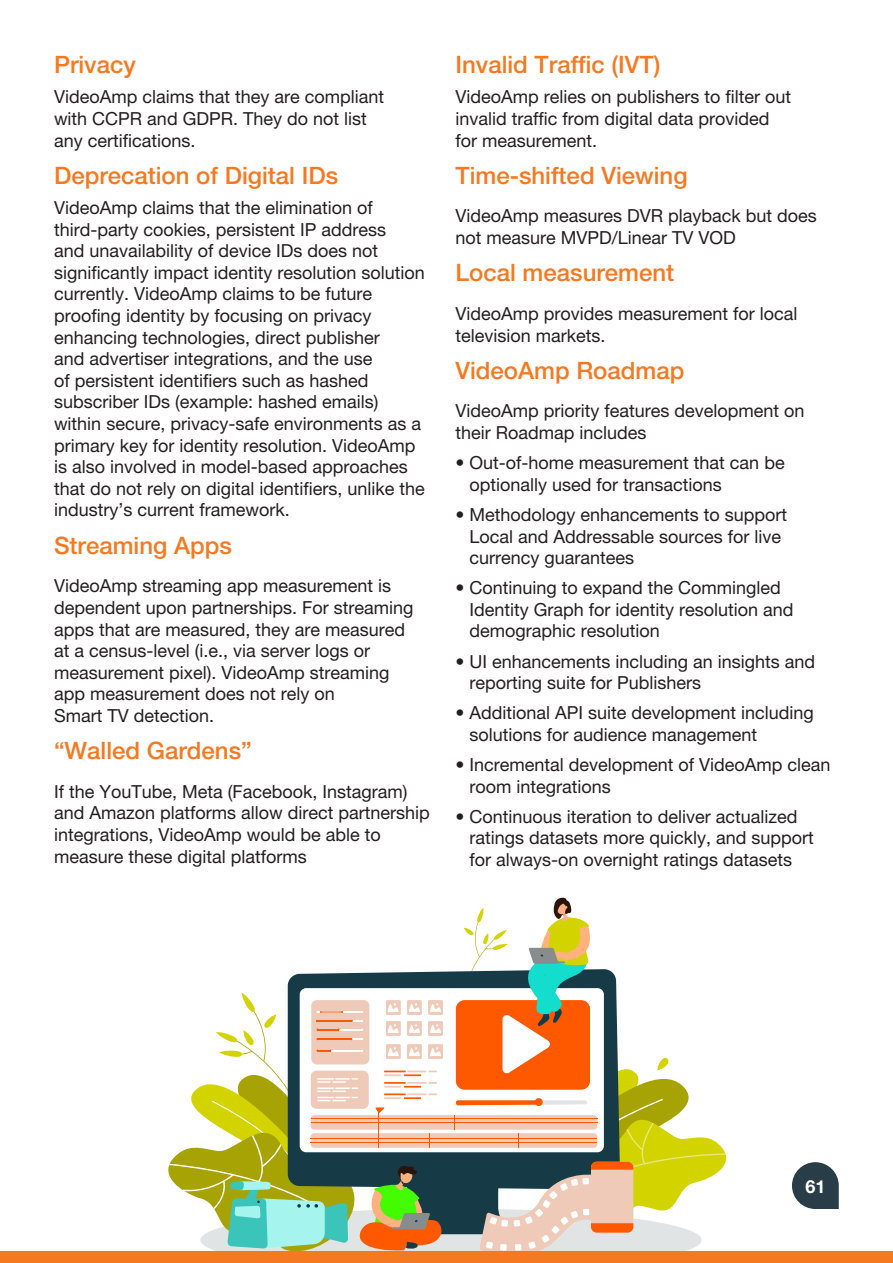
<style>
.page{position:relative;width:893px;height:1263px;background:#fff}
.page>*{position:absolute;margin:0;border:0;box-sizing:border-box;transform-origin:0 0}
.Second_Header_Orange{font:24px "Helvetica Neue LT 65 Md";color:#f57921}
.Body_Black{font:24px "Helvetica Neue LT 65 Md";color:#f57921}
.Body_Black-2{font:18px/21.6px "Helvetica Neue LT 55 Rm";color:#231f20}
.t1{font:18px "Helvetica Neue LT 75 Bd";color:#fff}
</style>
<div class="page">
<svg style="left:159px;top:897px;width:575px;height:355px"></svg>
<div style="left:0;top:1252px;width:893px;height:11px;background:#f57921"></div>
<svg style="left:792px;top:1162px;width:47px;height:47px;background:#4d5d66"></svg>
<p class="Body_Black" style="left:54px;top:50px;width:83px">Privacy</p>
<p class="Body_Black-2" style="left:54px;top:86px;width:332px">VideoAmp claims that they are compliant with CCPR and GDPR. They do not list any certifications.</p>
<p class="Body_Black" style="left:54px;top:161px;width:286px">Deprecation of Digital IDs</p>
<p class="Body_Black-2" style="left:54px;top:196px;width:372px">VideoAmp claims that the elimination of third-party cookies, persistent IP address<br>and unavailability of device IDs does not significantly impact identity resolution solution currently. VideoAmp claims to be future proofing identity by focusing on privacy enhancing technologies, direct publisher<br>and advertiser integrations, and the use<br>of persistent identifiers such as hashed subscriber IDs (example: hashed emails) within secure, privacy-safe environments as a primary key for identity resolution. VideoAmp is also involved in model-based approaches that do not rely on digital identifiers, unlike the industry’s current framework.</p>
<p class="Second_Header_Orange" style="left:54px;top:531px;width:179px">Streaming Apps</p>
<p class="Body_Black-2" style="left:54px;top:575px;width:361px">VideoAmp streaming app measurement is dependent upon partnerships. For streaming apps that are measured, they are measured at a census-level (i.e., via server logs or measurement pixel). VideoAmp streaming app measurement does not rely on<br>Smart TV detection.</p>
<p class="Second_Header_Orange" style="left:54px;top:736px;width:199px">“Walled Gardens”</p>
<p class="Body_Black-2" style="left:54px;top:780px;width:377px">If the YouTube, Meta (Facebook, Instagram) and Amazon platforms allow direct partnership integrations, VideoAmp would be able to measure these digital platforms</p>
<p class="Body_Black" style="left:455px;top:50px;width:207px">Invalid Traffic (IVT)</p>
<p class="Body_Black-2" style="left:455px;top:86px;width:337px">VideoAmp relies on publishers to filter out invalid traffic from digital data provided for measurement.</p>
<p class="Second_Header_Orange" style="left:455px;top:161px;width:234px">Time-shifted Viewing</p>
<p class="Body_Black-2" style="left:455px;top:205px;width:363px">VideoAmp measures DVR playback but does not measure MVPD/Linear TV VOD</p>
<p class="Second_Header_Orange" style="left:455px;top:258px;width:220px">Local measurement</p>
<p class="Body_Black-2" style="left:455px;top:302px;width:344px">VideoAmp provides measurement for local television markets.</p>
<p class="Second_Header_Orange" style="left:455px;top:356px;width:230px">VideoAmp Roadmap</p>
<p class="Body_Black-2" style="left:455px;top:400px;width:351px">VideoAmp priority features development on their Roadmap includes</p>
<p class="Body_Black-2" style="left:469px;top:452px;width:317px;text-indent:-14px">• Out-of-home measurement that can be optionally used for transactions</p>
<p class="Body_Black-2" style="left:469px;top:503px;width:319px;text-indent:-14px">• Methodology enhancements to support<br>Local and Addressable sources for live currency guarantees</p>
<p class="Body_Black-2" style="left:469px;top:577px;width:326px;text-indent:-14px">• Continuing to expand the Commingled<br>Identity Graph for identity resolution and demographic resolution</p>
<p class="Body_Black-2" style="left:469px;top:650px;width:347px;text-indent:-14px">• UI enhancements including an insights and reporting suite for Publishers</p>
<p class="Body_Black-2" style="left:469px;top:702px;width:346px;text-indent:-14px">• Additional API suite development including solutions for audience management</p>
<p class="Body_Black-2" style="left:469px;top:753px;width:363px;text-indent:-14px">• Incremental development of VideoAmp clean room integrations</p>
<p class="Body_Black-2" style="left:469px;top:805px;width:346px;text-indent:-14px">• Continuous iteration to deliver actualized ratings datasets more quickly, and support for always-on overnight ratings datasets</p>
<p class="t1" style="left:805px;top:1175px;width:22px">61</p>
</div>
